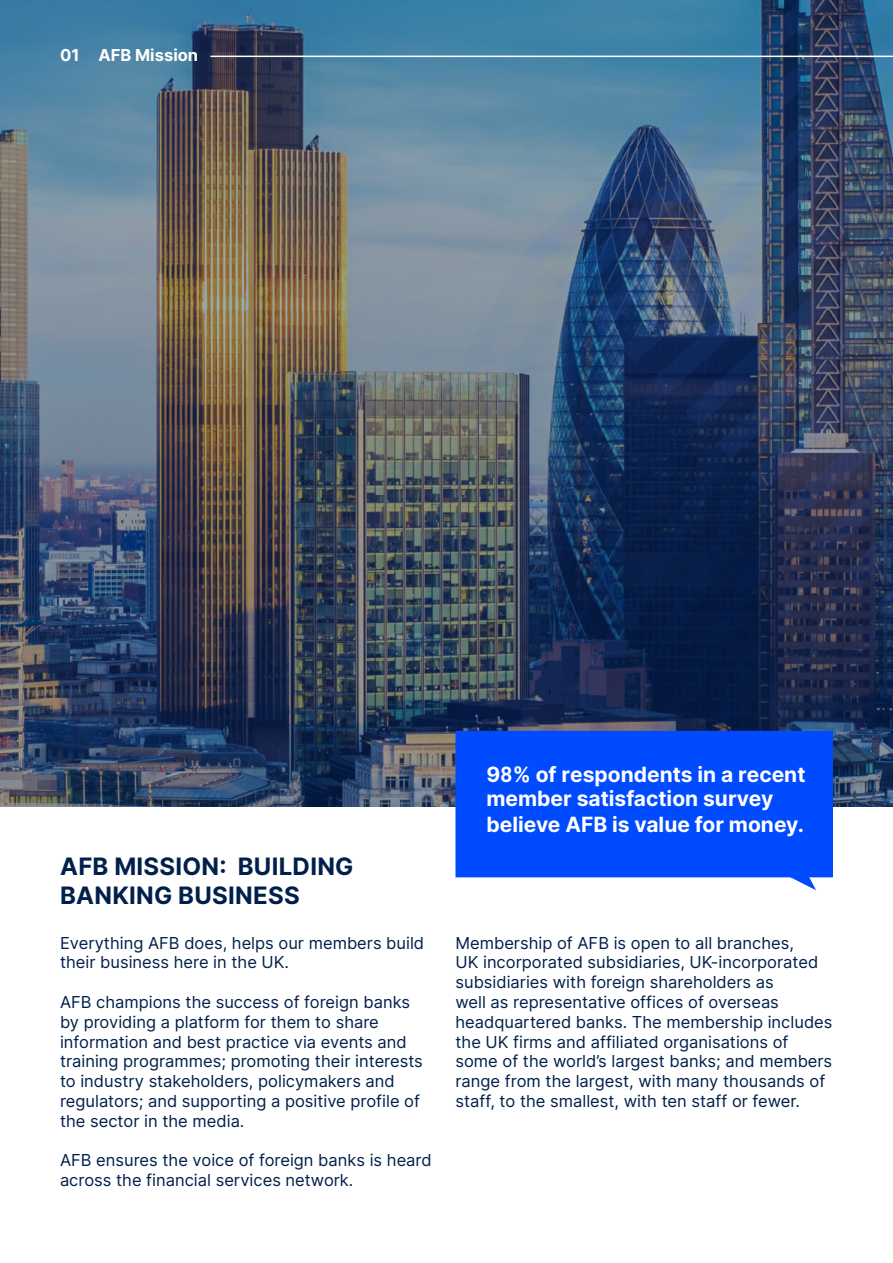
<style>
.page{position:relative;width:893px;height:1263px;background:#fff}
.page>*{position:absolute;margin:0;border:0;box-sizing:border-box;transform-origin:0 0}
.t1{font:700 24px/28.8px "Inter";letter-spacing:.01em;color:#00204b}
.t2{font:700 21px/25.2px "Inter";color:#fff}
.t3{font:16.5px/19.8px "Inter";color:#00204b}
.t4{font:700 16.5px "Inter";color:#fff}
.s1{font-family:"Inter UI"}
</style>
<div class="page">
<img style="left:0;top:0;width:893px;height:806px">
<img style="left:144px;top:252px;width:395px;height:468px">
<svg style="left:176px;top:283px;width:395px;height:437px"></svg>
<svg style="left:524px;top:0;width:33px;height:266px"></svg>
<svg style="left:557px;top:0;width:32px;height:299px"></svg>
<svg style="left:209px;top:316px;width:395px;height:404px"></svg>
<svg style="left:589px;top:0;width:32px;height:331px"></svg>
<img style="left:240px;top:347px;width:395px;height:373px">
<svg style="left:621px;top:0;width:31px;height:362px"></svg>
<img style="left:273px;top:380px;width:395px;height:340px">
<svg style="left:652px;top:0;width:32px;height:394px"></svg>
<svg style="left:305px;top:412px;width:395px;height:308px"></svg>
<svg style="left:684px;top:0;width:32px;height:426px"></svg>
<svg style="left:337px;top:444px;width:394px;height:276px"></svg>
<svg style="left:716px;top:0;width:33px;height:458px"></svg>
<svg style="left:369px;top:476px;width:394px;height:244px"></svg>
<img style="left:749px;top:0;width:32px;height:490px">
<img style="left:400px;top:508px;width:395px;height:212px">
<img style="left:781px;top:0;width:32px;height:523px">
<svg style="left:432px;top:539px;width:381px;height:181px"></svg>
<svg style="left:465px;top:572px;width:348px;height:148px"></svg>
<svg style="left:496px;top:603px;width:395px;height:117px"></svg>
<svg style="left:813px;top:0;width:80px;height:618px"></svg>
<svg style="left:529px;top:636px;width:364px;height:84px"></svg>
<hr style="left:210px;top:56px;width:683px;height:1px;background:#fff">
<div style="left:455px;top:731px;width:378px;height:146px;background:#004bff"></div>
<svg style="left:790px;top:877px;width:26px;height:13px"></svg>
<p class="t4" style="left:60px;top:43px;width:140px">01 AFB Mission</p>
<h1 class="t1" style="left:60px;top:851px;width:295px">AFB MISSION: BUILDING<br>BANKING BUSINESS</h1>
<p class="t3" style="left:60px;top:932px;width:366px">Everything AFB does, helps our members build their business here in the UK.</p>
<p class="t3" style="left:60px;top:992px;width:364px">AFB champions the success of foreign banks by providing a platform for them to share information and best practice via events and training programmes; promoting their interests to industry stakeholders, policymakers and regulators; and supporting a positive profile of the sector in the media.</p>
<p class="t3" style="left:60px;top:1150px;width:373px">AFB ensures the voice of foreign banks is heard across the financial services network.</p>
<p class="t2" style="left:486px;top:761px;width:321px">9<span class="s1">8</span>% of respondents in a recent member satisfaction survey believe AFB is value for money.</p>
<p class="t3" style="left:455px;top:932px;width:378px">Membership of AFB is open to all branches,<br>UK incorporated subsidiaries, UK-incorporated subsidiaries with foreign shareholders as<br>well as representative offices of overseas headquartered banks. The membership includes the UK firms and affiliated organisations of some of the world’s largest banks; and members range from the largest, with many thousands of staff, to the smallest, with ten staff or fewer.</p>
</div>
